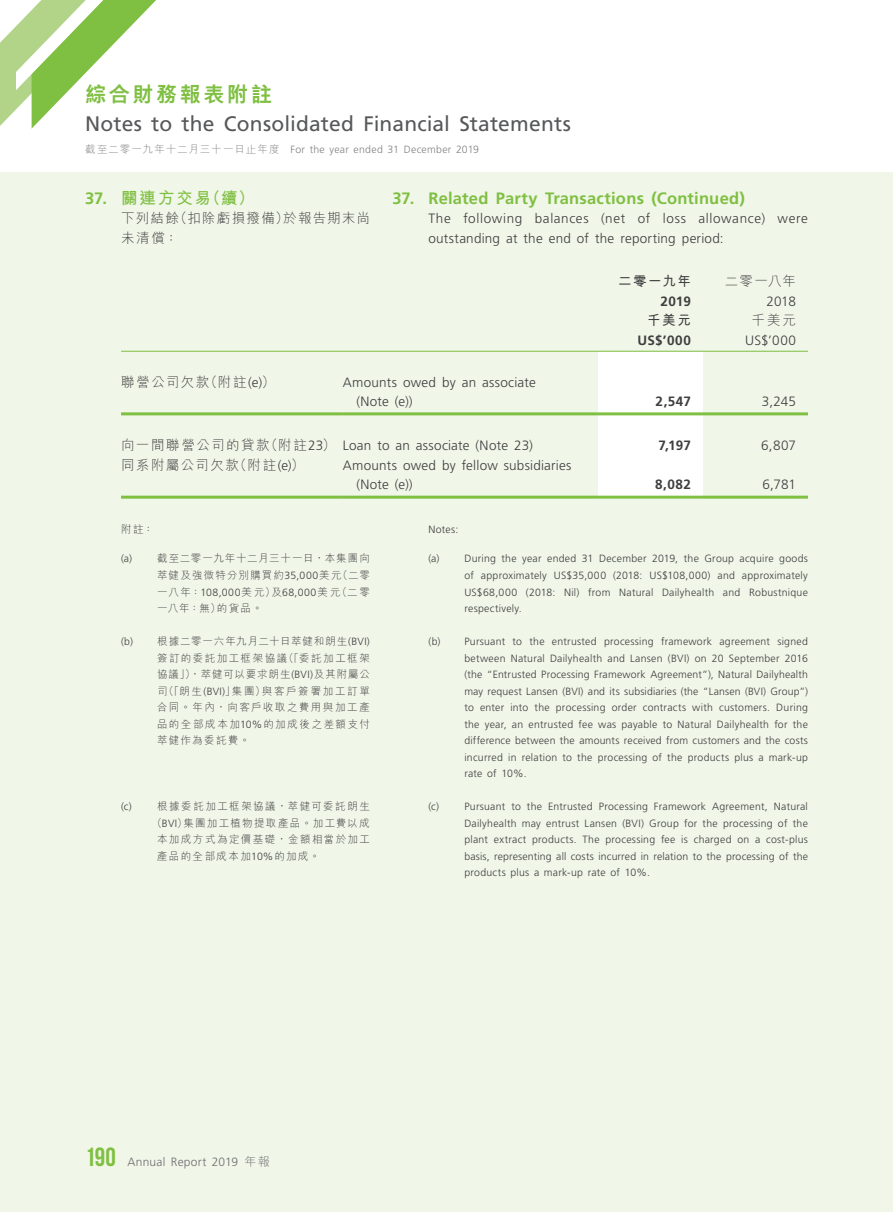
<style>
.page{position:relative;width:893px;height:1212px;background:#fff}
.page>*{position:absolute;margin:0;border:0;box-sizing:border-box;transform-origin:0 0}
.t1{font:26.25px "Bebas Neue";color:#7fbf41}
.t2{font:21px "Frutiger LT Std";letter-spacing:.005em;color:#57585a}
.t3{font:800 21px "M Hei HK";letter-spacing:.13em;color:#7fbf41}
._03_H1{font:700 16.5px "Frutiger LT Std";letter-spacing:.015em;color:#7fbf41}
._03_H1-2{font:700 16.5px "M Hei HK";letter-spacing:.115em;color:#7fbf41}
._15_Table_Stub{font:300 13.5px/19.5px "Frutiger LT Std";letter-spacing:.015em;color:#3e3e3f}
._12___P2{font:300 13.5px/19.5px "Frutiger LT Std";letter-spacing:.04em;color:#3e3e3f}
._15_Table_Stub-2{font:300 13.5px "M Hei HK";letter-spacing:.12em;color:#3e3e3f}
._01_Body_Text{font:700 13.5px "Frutiger LT Std";letter-spacing:.025em;color:#3e3e3f}
._01_Body_Text-2{font:300 13.5px "Frutiger LT Std";color:#3e3e3f}
._12___P2-2{font:300 13.5px/19.5px "M Hei HK";letter-spacing:.1em;color:#3e3e3f}
._01_Body_Text-3{font:700 13.5px "M Hei HK";letter-spacing:.11em;color:#3e3e3f}
._01_Body_Text-4{font:300 13.5px "M Hei HK";letter-spacing:.09em;color:#3e3e3f}
.t4{font:300 12px "Frutiger LT Std";letter-spacing:.02em;color:#6c6d70}
._22____IN2__Note{font:300 10.5px/16.5px "Frutiger LT Std";letter-spacing:.025em;color:#3e3e3f;text-align:justify}
._22____IN2__Note-2{font:300 10.5px/16.5px "M Hei HK";letter-spacing:.13em;color:#3e3e3f;text-align:justify}
.t5{font:300 10.5px "Frutiger LT Std";letter-spacing:.025em;color:#808285}
._26___P2__Note{font:300 10.5px "Frutiger LT Std";letter-spacing:.025em;color:#3e3e3f}
._26___P2__Note-2{font:300 10.5px "M Hei HK";color:#3e3e3f}
.s1{font-family:"M Hei HK"}
.s2{font-family:"Frutiger LT Std"}
</style>
<div class="page">
<div style="left:0;top:172px;width:893px;height:1040px;background:#f0f6e8"></div>
<svg style="left:0;top:26px;width:237px;height:470px"></svg>
<svg style="left:32px;top:26px;width:205px;height:103px"></svg>
<svg style="left:16px;top:0;width:157px;height:90px"></svg>
<div style="left:598px;top:352px;width:105px;height:144px;background:#fff"></div>
<hr style="left:121px;top:351px;width:222px;height:1px;background:#7fbf41">
<hr style="left:343px;top:351px;width:255px;height:1px;background:#7fbf41">
<hr style="left:598px;top:351px;width:105px;height:1px;background:#7fbf41">
<hr style="left:703px;top:351px;width:105px;height:1px;background:#7fbf41">
<hr style="left:121px;top:412px;width:222px;height:3px;background:#7fbf41">
<hr style="left:343px;top:412px;width:255px;height:3px;background:#7fbf41">
<hr style="left:598px;top:412px;width:105px;height:3px;background:#7fbf41">
<hr style="left:703px;top:412px;width:105px;height:3px;background:#7fbf41">
<hr style="left:121px;top:496px;width:222px;height:3px;background:#7fbf41">
<hr style="left:343px;top:496px;width:255px;height:3px;background:#7fbf41">
<hr style="left:598px;top:496px;width:105px;height:3px;background:#7fbf41">
<hr style="left:703px;top:496px;width:105px;height:3px;background:#7fbf41">
<h2 class="t3" style="left:85px;top:84px;width:189px">綜合財務報表附註</h2>
<h2 class="t2" style="left:85px;top:111px;width:487px">Notes to the Consolidated Financial Statements</h2>
<p class="t5" style="left:85px;top:143px;width:396px"><span class="s1">截至二零一九年十二月三十一日止年度</span> For the year ended 31 December 2019</p>
<p class="_03_H1-2" style="left:85px;top:186px;width:171px"><span class="s2">37.</span> 關連方交易（續）</p>
<p class="_12___P2-2" style="left:121px;top:208px;width:250px">下列結餘（扣除虧損撥備）於報告期末尚未清償：</p>
<p class="_03_H1" style="left:392px;top:188px;width:354px">37. Related Party Transactions (Continued)</p>
<p class="_12___P2" style="left:428px;top:209px;width:381px">The following balances (net of loss allowance) were outstanding at the end of the reporting period:</p>
<p class="_01_Body_Text-3" style="left:618px;top:271px;width:74px">二零一九年</p>
<p class="_01_Body_Text-4" style="left:725px;top:274px;width:72px">二零一八年</p>
<p class="_01_Body_Text" style="left:660px;top:293px;width:32px">2019</p>
<p class="_01_Body_Text-2" style="left:766px;top:293px;width:31px">2018</p>
<p class="_01_Body_Text-3" style="left:647px;top:310px;width:45px">千美元</p>
<p class="_01_Body_Text-4" style="left:752px;top:313px;width:46px">千美元</p>
<p class="_01_Body_Text" style="left:638px;top:332px;width:55px">US$’000</p>
<p class="_01_Body_Text-2" style="left:745px;top:332px;width:52px">US$’000</p>
<p class="_15_Table_Stub-2" style="left:121px;top:375px;width:155px">聯營公司欠款（附註<span class="s2">(e)</span>）</p>
<p class="_15_Table_Stub" style="left:356px;top:372px;width:181px;text-indent:-14px">Amounts owed by an associate (Note (e))</p>
<p class="_01_Body_Text" style="left:656px;top:393px;width:37px">2,547</p>
<p class="_01_Body_Text-2" style="left:762px;top:394px;width:36px">3,245</p>
<p class="_15_Table_Stub-2" style="left:121px;top:439px;width:216px">向一間聯營公司的貸款（附註<span class="s2">23</span>）</p>
<p class="_15_Table_Stub" style="left:343px;top:436px;width:192px">Loan to an associate (Note 23)</p>
<p class="_01_Body_Text" style="left:658px;top:438px;width:34px">7,197</p>
<p class="_01_Body_Text-2" style="left:761px;top:438px;width:36px">6,807</p>
<p class="_15_Table_Stub-2" style="left:121px;top:458px;width:185px">同系附屬公司欠款（附註<span class="s2">(e)</span>）</p>
<p class="_15_Table_Stub" style="left:356px;top:456px;width:217px;text-indent:-14px">Amounts owed by fellow subsidiaries (Note (e))</p>
<p class="_01_Body_Text" style="left:655px;top:477px;width:37px">8,082</p>
<p class="_01_Body_Text-2" style="left:762px;top:477px;width:35px">6,781</p>
<p class="_26___P2__Note-2" style="left:121px;top:524px;width:34px">附註：</p>
<p class="_22____IN2__Note-2" style="left:157px;top:550px;width:214px;text-indent:-36px"><span class="s2">(a)</span> 截至二零一九年十二月三十一日，本集團向萃健及強微特分別購買約<span class="s2">35,000</span>美元（二零一八年：<span class="s2">108,000</span>美元）及<span class="s2">68,000</span>美元（二零一八年：無）的貨品。</p>
<p class="_22____IN2__Note-2" style="left:157px;top:633px;width:214px;text-indent:-36px"><span class="s2">(b)</span> 根據二零一六年九月二十日萃健和朗生<span class="s2">(BVI)</span>簽訂的委託加工框架協議（「委託加工框架協議」），萃健可以要求朗生<span class="s2">(BVI)</span>及其附屬公司（「朗生<span class="s2">(BVI)</span>」集團）與客戶簽署加工訂單合同。年內，向客戶收取之費用與加工產品的全部成本加<span class="s2">10%</span>的加成後之差額支付萃健作為委託費。</p>
<p class="_22____IN2__Note" style="left:121px;top:798px;width:12px">(c)</p>
<p class="_22____IN2__Note-2" style="left:157px;top:798px;width:214px">根據委託加工框架協議，萃健可委託朗生</p>
<p class="_22____IN2__Note-2" style="left:152px;top:814px;width:220px">（<span class="s2">BVI</span>）集團加工植物提取產品。加工費以成</p>
<p class="_22____IN2__Note-2" style="left:157px;top:831px;width:214px">本加成方式為定價基礎，金額相當於加工</p>
<p class="_22____IN2__Note-2" style="left:157px;top:847px;width:164px">產品的全部成本加<span class="s2">10%</span>的加成。</p>
<p class="_26___P2__Note" style="left:428px;top:524px;width:31px">Notes:</p>
<p class="_22____IN2__Note" style="left:464px;top:551px;width:345px;text-indent:-36px">(a) During the year ended 31 December 2019, the Group acquire goods of approximately US$35,000 (2018: US$108,000) and approximately US$68,000 (2018: Nil) from Natural Dailyhealth and Robustnique respectively.</p>
<p class="_22____IN2__Note" style="left:464px;top:633px;width:345px;text-indent:-36px">(b) Pursuant to the entrusted processing framework agreement signed between Natural Dailyhealth and Lansen (BVI) on 20 September 2016 (the “Entrusted Processing Framework Agreement”), Natural Dailyhealth may request Lansen (BVI) and its subsidiaries (the “Lansen (BVI) Group”) to enter into the processing order contracts with customers. During the year, an entrusted fee was payable to Natural Dailyhealth for the difference between the amounts received from customers and the costs incurred in relation to the processing of the products plus a mark-up rate of 10%.</p>
<p class="_22____IN2__Note" style="left:428px;top:798px;width:12px">(c)</p>
<p class="_22____IN2__Note" style="left:464px;top:798px;width:345px">Pursuant to the Entrusted Processing Framework Agreement, Natural Dailyhealth may entrust Lansen (BVI) Group for the processing of the plant extract products. The processing fee is charged on a cost-plus basis, representing all costs incurred in relation to the processing of the products plus a mark-up rate of 10%.</p>
<h1 class="t1" style="left:85px;top:1142px;width:32px">190</h1>
<p class="t4" style="left:128px;top:1155px;width:144px">Annual Report 2019 <span class="s1">年報</span></p>
</div>
